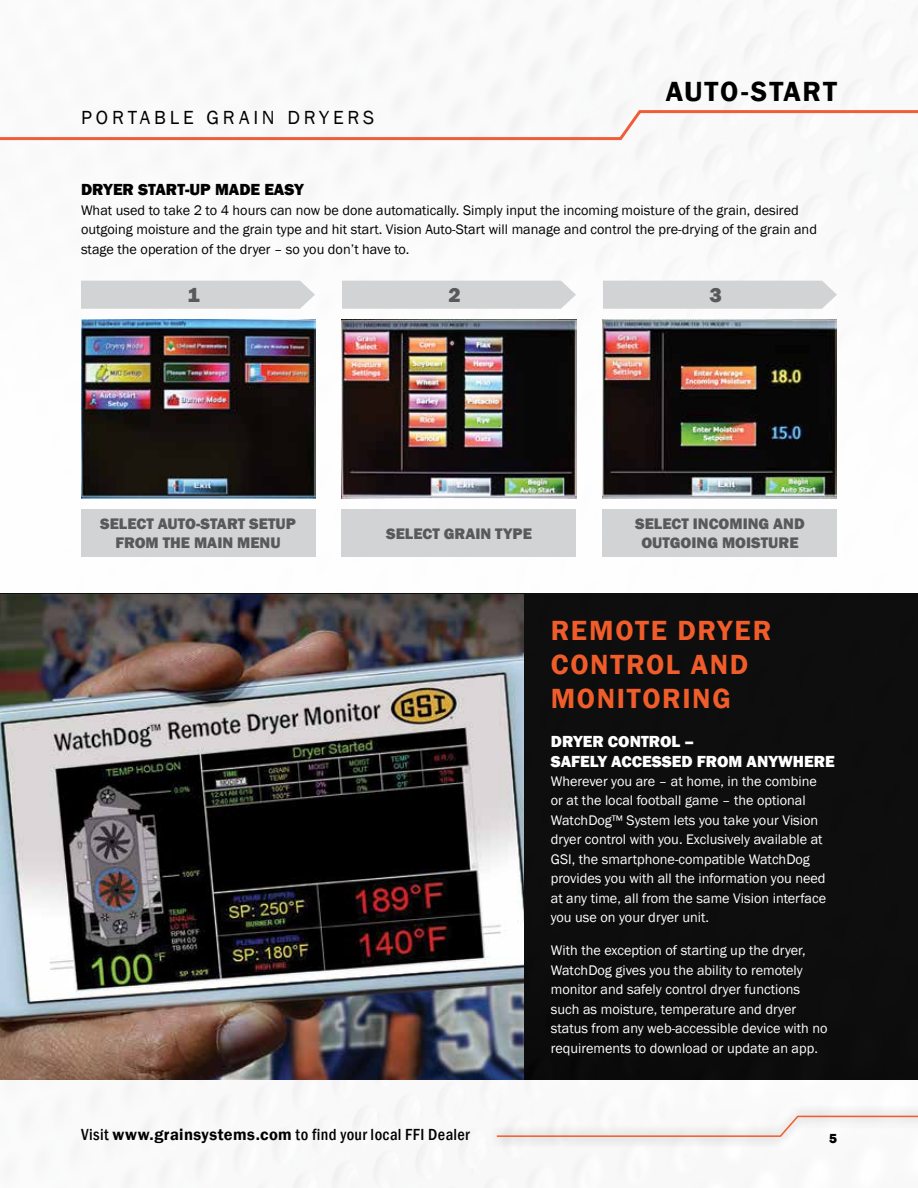
<style>
.page{position:relative;width:918px;height:1188px;background:#fff}
.page>*{position:absolute;margin:0;border:0;box-sizing:border-box;transform-origin:0 0}
.t1{font:600 28.5px/34.2px "Franklin Gothic";letter-spacing:.06em;color:#f15d2a}
.t2{font:600 28.5px "Franklin Gothic";letter-spacing:.055em;color:#000}
.t3{font:800 21px "Franklin Gothic";color:#58595b}
.t4{font:19.5px "Franklin Gothic";letter-spacing:.195em;color:#000}
.t5{font:500 condensed 16.5px "Franklin Gothic";letter-spacing:.025em;color:#000}
.t6{font:800 16.5px/19.5px "Franklin Gothic";color:#fff}
.t7{font:800 16.5px "Franklin Gothic";color:#000}
.t8{font:800 15.75px/19.5px "Franklin Gothic";color:#58595b;text-align:center}
.t9{font:14.25px/19.5px "Franklin Gothic";color:#fff}
.t10{font:14.25px/19.5px "Franklin Gothic";color:#000}
.t11{font:800 13.5px "Franklin Gothic";color:#000}
.s1{font-weight:600;font-stretch:normal}
</style>
<div class="page">
<img style="left:0;top:0;width:918px;height:1188px">
<svg style="left:0;top:109px;width:918px;height:33px"></svg>
<img style="left:0;top:594px;width:524px;height:486px">
<img style="left:81px;top:320px;width:234px;height:178px">
<img style="left:342px;top:320px;width:234px;height:178px">
<div style="left:487px;top:1104px;width:431px;height:45px;background:#000;opacity:.65"></div>
<svg style="left:495px;top:1115px;width:423px;height:23px"></svg>
<img style="left:603px;top:320px;width:234px;height:178px">
<div style="left:81px;top:509px;width:234px;height:48px;background:#d1d3d4"></div>
<div style="left:342px;top:509px;width:234px;height:48px;background:#d1d3d4"></div>
<div style="left:603px;top:509px;width:234px;height:48px;background:#d1d3d4"></div>
<div style="left:81px;top:281px;width:234px;height:28px;background:#d1d3d4"></div>
<div style="left:342px;top:281px;width:234px;height:28px;background:#d1d3d4"></div>
<div style="left:603px;top:281px;width:234px;height:28px;background:#d1d3d4"></div>
<h3 class="t4" style="left:81px;top:105px;width:295px">PORTABLE GRAIN DRYERS</h3>
<h1 class="t2" style="left:666px;top:74px;width:173px">AUTO-START</h1>
<p class="t7" style="left:81px;top:179px;width:224px">DRYER START-UP MADE EASY</p>
<p class="t10" style="left:81px;top:200px;width:738px">What used to take 2 to 4 hours can now be done automatically. Simply input the incoming moisture of the grain, desired outgoing moisture and the grain type and hit start. Vision Auto-Start will manage and control the pre-drying of the grain and stage the operation of the dryer – so you don’t have to.</p>
<h2 class="t3" style="left:187px;top:281px;width:14px">1</h2>
<h2 class="t3" style="left:448px;top:281px;width:14px">2</h2>
<h2 class="t3" style="left:709px;top:281px;width:14px">3</h2>
<p class="t8" style="left:100px;top:514px;width:197px">SELECT AUTO-START SETUP<br>FROM THE MAIN MENU</p>
<p class="t8" style="left:386px;top:524px;width:147px">SELECT GRAIN TYPE</p>
<p class="t8" style="left:635px;top:514px;width:171px">SELECT INCOMING AND<br>OUTGOING MOISTURE</p>
<h1 class="t1" style="left:551px;top:614px;width:222px">REMOTE DRYER<br>CONTROL AND<br>MONITORING</h1>
<p class="t5" style="left:81px;top:1124px;width:390px">Visit <span class="s1">www.grainsystems.com</span> to find your local FFI Dealer</p>
<p class="t6" style="left:551px;top:732px;width:286px">DRYER CONTROL –<br>SAFELY ACCESSED FROM ANYWHERE</p>
<p class="t9" style="left:551px;top:772px;width:277px">Wherever you are – at home, in the combine or at the local football game – the optional WatchDog™ System lets you take your Vision dryer control with you. Exclusively available at GSI, the smartphone-compatible WatchDog provides you with all the information you need at any time, all from the same Vision interface you use on your dryer unit.</p>
<p class="t9" style="left:551px;top:941px;width:278px">With the exception of starting up the dryer, WatchDog gives you the ability to remotely monitor and safely control dryer functions such as moisture, temperature and dryer status from any web-accessible device with no requirements to download or update an app.</p>
<p class="t11" style="left:829px;top:1130px;width:9px">5</p>
</div>
